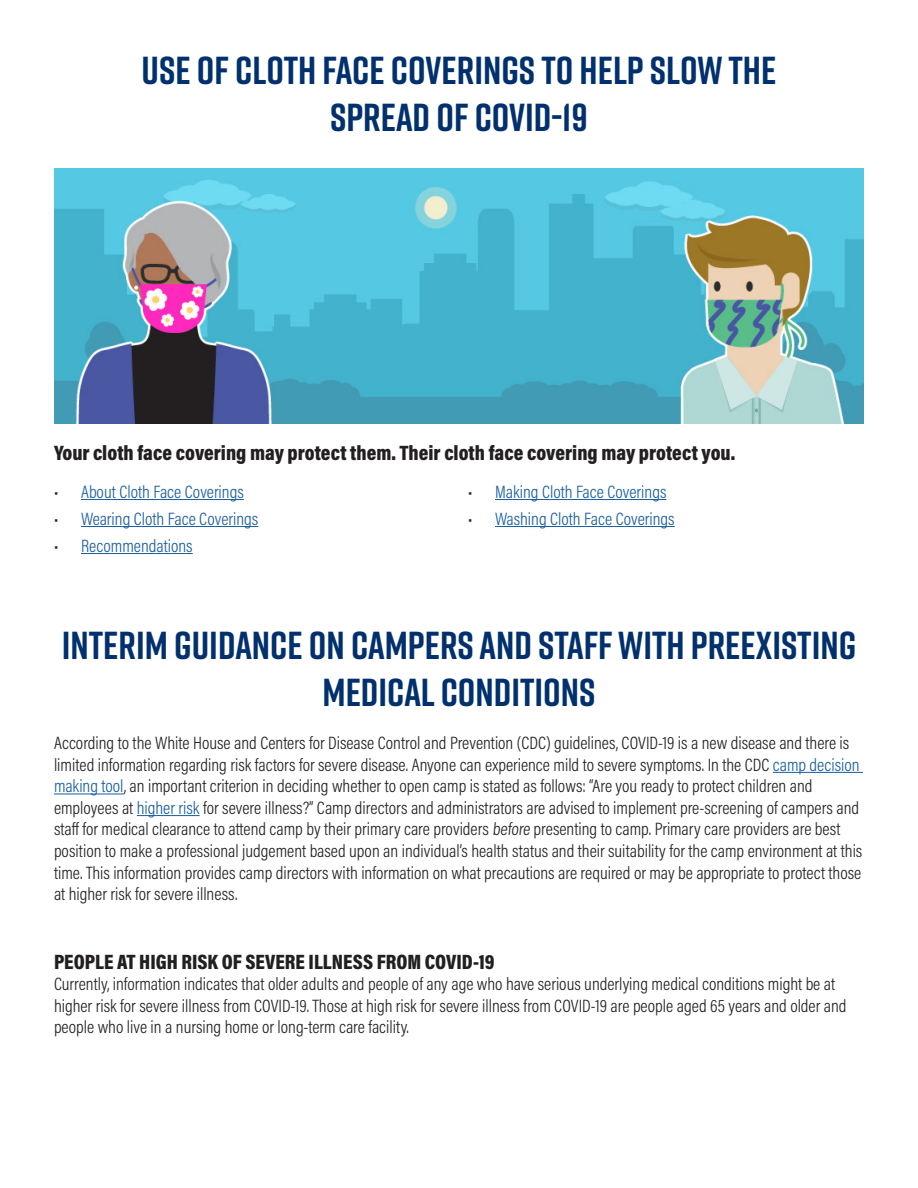
<style>
.page{position:relative;width:918px;height:1188px;background:#fff}
.page>*{position:absolute;margin:0;border:0;box-sizing:border-box;transform-origin:0 0}
.t1{font:700 39px/46.8px "Rift";color:#00306d;text-align:center}
.t2{font:900 21px "Acumin Pro Cond";color:#231f20}
.t3{font:300 18px/21.6px "Acumin Pro Cond";color:#231f20}
.t4{font:300 18px "Acumin Pro Cond";color:#175d9e}
.s1{color:#231f20}
.s2{color:#175d9e}
</style>
<div class="page">
<img style="left:54px;top:168px;width:810px;height:255px">
<hr style="left:81px;top:499px;width:163px;height:1px;background:#175d9e">
<hr style="left:81px;top:526px;width:177px;height:1px;background:#175d9e">
<hr style="left:81px;top:553px;width:112px;height:1px;background:#175d9e">
<hr style="left:495px;top:499px;width:171px;height:1px;background:#175d9e">
<hr style="left:495px;top:526px;width:180px;height:1px;background:#175d9e">
<hr style="left:773px;top:772px;width:90px;height:1px;background:#175d9e">
<hr style="left:54px;top:794px;width:70px;height:1px;background:#175d9e">
<hr style="left:137px;top:815px;width:63px;height:1px;background:#175d9e">
<p class="t1" style="left:142px;top:47px;width:636px">USE OF CLOTH FACE COVERINGS TO HELP SLOW THE</p>
<p class="t1" style="left:330px;top:94px;width:259px">SPREAD OF COVID-19</p>
<p class="t2" style="left:54px;top:439px;width:683px">Your cloth face covering may protect them. Their cloth face covering may protect you.</p>
<p class="t4" style="left:54px;top:480px;width:191px"><span class="s1">•</span> About Cloth Face Coverings</p>
<p class="t4" style="left:54px;top:507px;width:206px"><span class="s1">•</span> Wearing Cloth Face Coverings</p>
<p class="t4" style="left:54px;top:534px;width:140px"><span class="s1">•</span> Recommendations</p>
<p class="t4" style="left:468px;top:480px;width:200px"><span class="s1">•</span> Making Cloth Face Coverings</p>
<p class="t4" style="left:468px;top:507px;width:208px"><span class="s1">•</span> Washing Cloth Face Coverings</p>
<p class="t1" style="left:62px;top:621px;width:796px">INTERIM GUIDANCE ON CAMPERS AND STAFF WITH PREEXISTING<br>MEDICAL CONDITIONS</p>
<p class="t3" style="left:54px;top:732px;width:810px">According to the White House and Centers for Disease Control and Prevention (CDC) guidelines, COVID-19 is a new disease and there is limited information regarding risk factors for severe disease. Anyone can experience mild to severe symptoms. In the CDC <span class="s2">camp decision making tool</span>, an important criterion in deciding whether to open camp is stated as follows: “Are you ready to protect children and employees at <span class="s2">higher risk</span> for severe illness?” Camp directors and administrators are advised to implement pre-screening of campers and staff for medical clearance to attend camp by their primary care providers before presenting to camp. Primary care providers are best position to make a professional judgement based upon an individual’s health status and their suitability for the camp environment at this time. This information provides camp directors with information on what precautions are required or may be appropriate to protect those at higher risk for severe illness.</p>
<p class="t2" style="left:54px;top:948px;width:442px">PEOPLE AT HIGH RISK OF SEVERE ILLNESS FROM COVID-19</p>
<p class="t3" style="left:54px;top:973px;width:794px">Currently, information indicates that older adults and people of any age who have serious underlying medical conditions might be at higher risk for severe illness from COVID-19. Those at high risk for severe illness from COVID-19 are people aged 65 years and older and people who live in a nursing home or long-term care facility.</p>
</div>
